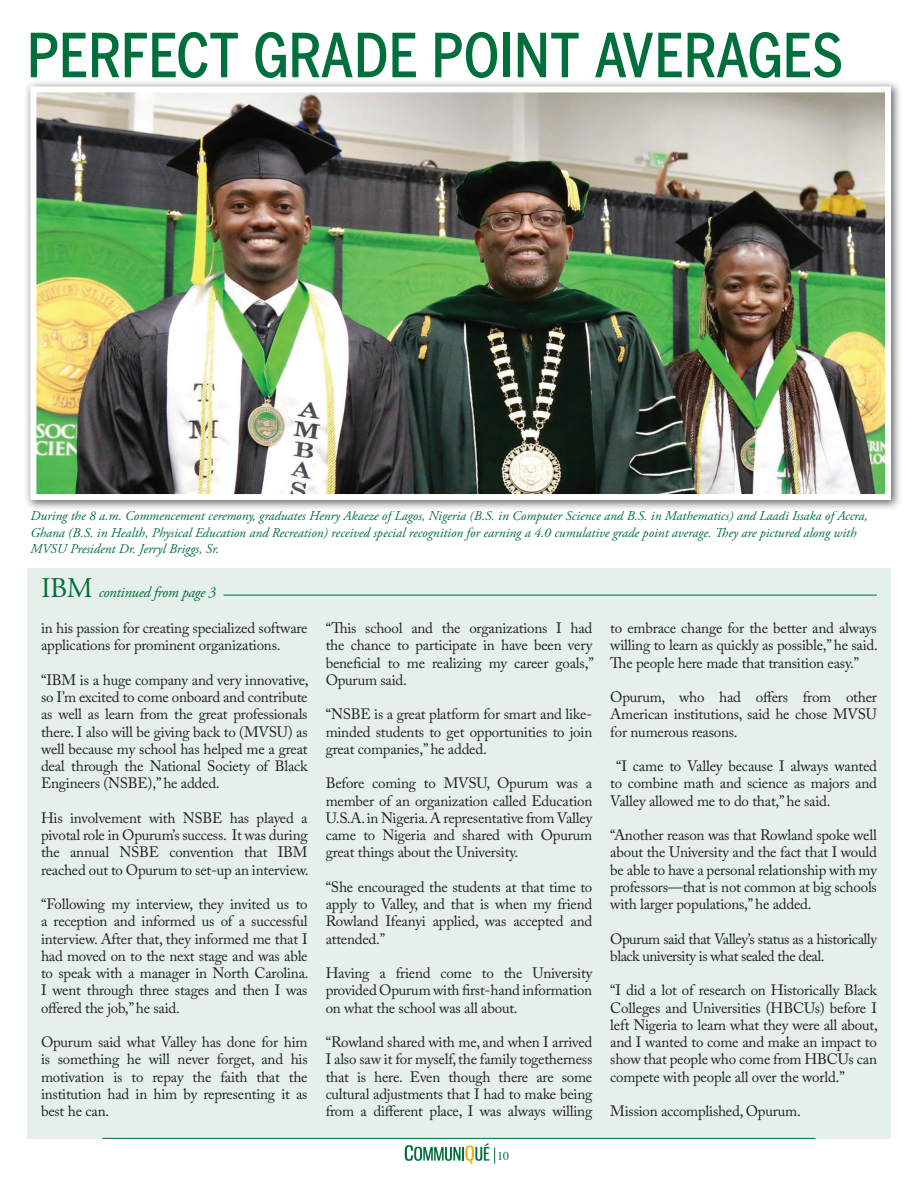
<style>
.page{position:relative;width:918px;height:1188px;background:#fff}
.page>*{position:absolute;margin:0;border:0;box-sizing:border-box;transform-origin:0 0}
.t1{font:60.15px "Benton Got Cn Med";color:#006f3c}
.t2{font:15px/17.2px "Adobe Caslon Pro";letter-spacing:-.015em;color:#231f20;text-align:justify}
.t3{font:15px/17.2px "Adobe Caslon Pro";letter-spacing:-.035em;color:#231f20}
.t4{font:italic 15px "Adobe Garamond Pro";letter-spacing:-.02em;color:#006f3c}
.t5{font:italic 13.5px/16.2px "Adobe Garamond Pro";color:#006f3c}
.t6{font:12px "Times";color:#006f3c}
.s1{font-style:normal;font-size:28.5px}
</style>
<div class="page">
<div style="left:27px;top:568px;width:864px;height:570px;background:#e5f0eb"></div>
<img style="left:26px;top:82px;width:874px;height:427px">
<img style="left:37px;top:93px;width:847px;height:400px">
<div style="left:30px;top:86px;width:861px;height:414px;border:6px solid #fff"></div>
<hr style="left:224px;top:595px;width:653px;height:1px;background:#006f3c">
<svg style="left:405px;top:1143px;width:90px;height:21px"></svg>
<hr style="left:103px;top:1138px;width:712px;height:1px;background:#006f3c">
<h1 class="t1" style="left:27px;top:19px;width:818px">PERFECT GRADE POINT AVERAGES</h1>
<p class="t5" style="left:30px;top:508px;width:839px">During the 8 a.m. Commencement ceremony, graduates Henry Akaeze of Lagos, Nigeria (B.S. in Computer Science and B.S. in Mathematics) and Laadi Issaka of Accra,<br>Ghana (B.S. in Health, Physical Education and Recreation) received special recognition for earning a 4.0 cumulative grade point average. ey are pictured along with<br>MVSU President Dr. Jerryl Briggs, Sr.</p>
<p class="t4" style="left:41px;top:583px;width:177px"><span class="s1">IBM</span> continued from page 3</p>
<p class="t2" style="left:41px;top:619px;width:268px">in his passion for creating specialized software applications for prominent organizations.</p>
<p class="t2" style="left:41px;top:671px;width:269px">“IBM is a huge company and very innovative, so I’m excited to come onboard and contribute as well as learn from the great professionals there. I also will be giving back to (MVSU) as well because my school has helped me a great deal through the National Society of Black Engineers (NSBE),” he added.</p>
<p class="t2" style="left:41px;top:809px;width:269px">His involvement with NSBE has played a pivotal role in Opurum’s success. It was during the annual NSBE convention that IBM reached out to Opurum to set-up an interview.</p>
<p class="t2" style="left:41px;top:895px;width:269px">“Following my interview, they invited us to a reception and informed us of a successful interview. After that, they informed me that I had moved on to the next stage and was able to speak with a manager in North Carolina.<br>I went through three stages and then I was offered the job,” he said.</p>
<p class="t2" style="left:41px;top:1033px;width:268px">Opurum said what Valley has done for him is something he will never forget, and his motivation is to repay the faith that the institution had in him by representing it as best he can.</p>
<p class="t2" style="left:326px;top:619px;width:270px">“This school and the organizations I had the chance to participate in have been very beneficial to me realizing my career goals,” Opurum said.</p>
<p class="t2" style="left:326px;top:705px;width:268px">“NSBE is a great platform for smart and like&shy;minded students to get opportunities to join great companies,” he added.</p>
<p class="t2" style="left:326px;top:774px;width:268px">Before coming to MVSU, Opurum was a member of an organization called Education U.S.A. in Nigeria. A representative from Valley came to Nigeria and shared with Opurum great things about the University.</p>
<p class="t2" style="left:326px;top:878px;width:268px">“She encouraged the students at that time to apply to Valley, and that is when my friend Rowland Ifeanyi applied, was accepted and attended.”</p>
<p class="t2" style="left:326px;top:964px;width:268px">Having a friend come to the University provided Opurum with first-hand information on what the school was all about.</p>
<p class="t2" style="left:326px;top:1033px;width:268px">“Rowland shared with me, and when I arrived I also saw it for myself, the family togetherness that is here. Even though there are some cultural adjustments that I had to make being from a different place, I was always willing</p>
<p class="t6" style="left:497px;top:1145px;width:13px">10</p>
<p class="t2" style="left:610px;top:619px;width:269px">to embrace change for the better and always willing to learn as quickly as possible,” he said.<br>The people here made that transition easy.”</p>
<p class="t2" style="left:610px;top:688px;width:268px">Opurum, who had offers from other American institutions, said he chose MVSU for numerous reasons.</p>
<p class="t2" style="left:610px;top:757px;width:268px;text-indent:6px">“I came to Valley because I always wanted to combine math and science as majors and Valley allowed me to do that,” he said.</p>
<p class="t2" style="left:610px;top:826px;width:268px">“Another reason was that Rowland spoke well about the University and the fact that I would be able to have a personal relationship with my professors—that is not common at big schools with larger populations,” he added.</p>
<p class="t3" style="left:610px;top:930px;width:268px">Opurum said that Valley’s status as a historically black university is what sealed the deal.</p>
<p class="t2" style="left:610px;top:981px;width:269px">“I did a lot of research on Historically Black Colleges and Universities (HBCUs) before I left Nigeria to learn what they were all about, and I wanted to come and make an impact to show that people who come from HBCUs can compete with people all over the world.”</p>
<p class="t2" style="left:610px;top:1102px;width:192px">Mission accomplished, Opurum.</p>
</div>
